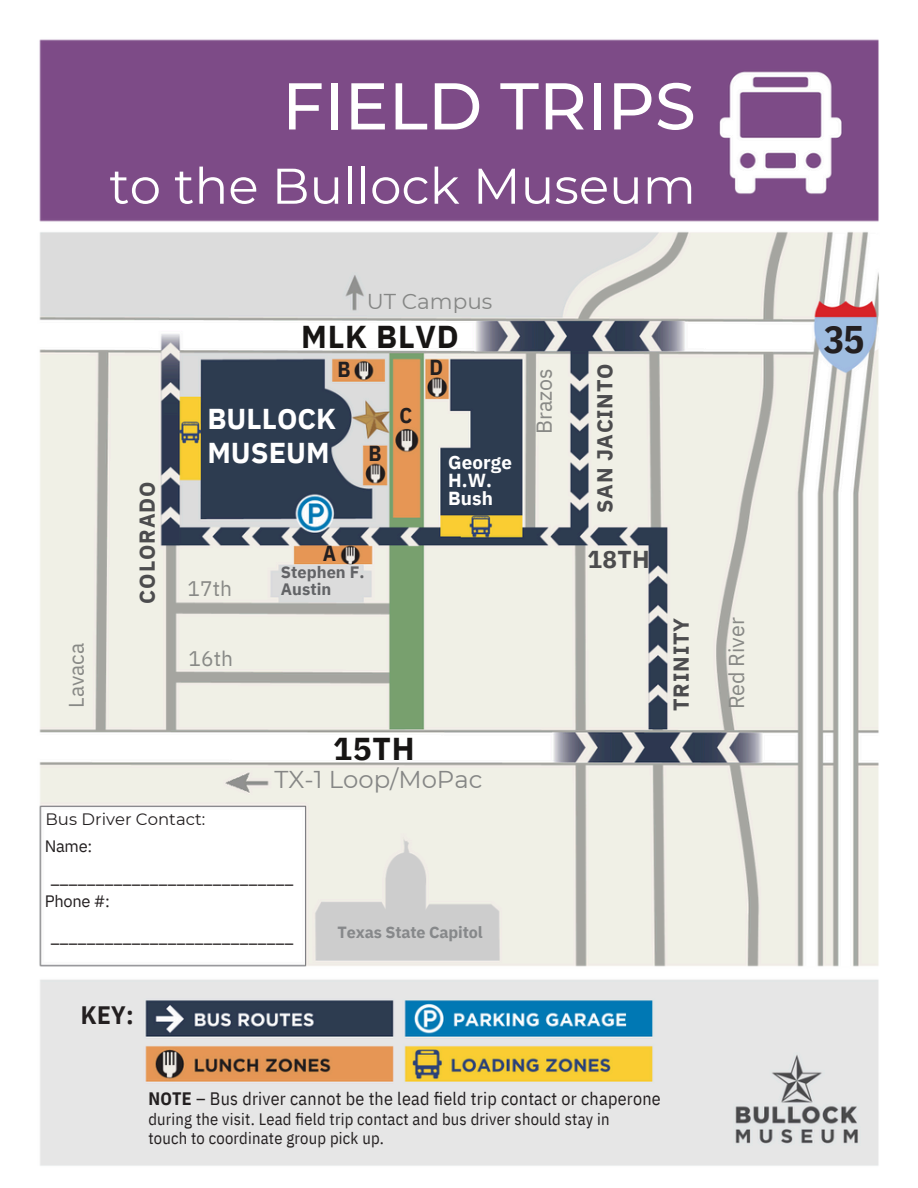
<style>
.page{position:relative;width:918px;height:1188px;background:#fff}
.page>*{position:absolute;margin:0;border:0;box-sizing:border-box;transform-origin:0 0}
.t1{font:500 66px "Montserrat";color:#fff}
.t2{font:50.1px "Montserrat";color:#fff}
.t3{font:700 38.4px "IBM Plex Sans Cond";color:#231f20}
.t4{font:700 31.5px "IBM Plex Sans";letter-spacing:.025em;color:#171514}
.t5{font:700 28.65px/33.8px "IBM Plex Sans";color:#fff}
.t6{font:700 25.2px "IBM Plex Sans Cond";color:#231f20}
.t7{font:700 24.45px "IBM Plex Sans";color:#4c4c4e}
.t8{font:24.3px "Montserrat";color:#858685}
.t9{font:700 21.75px "IBM Plex Sans Cond";color:#231f20}
.t10{font:700 21.45px "IBM Plex Sans";letter-spacing:.04em;color:#4c4c4e}
.t11{font:21.45px "IBM Plex Sans";letter-spacing:-.005em;color:#888986}
.t12{font:21.45px "Montserrat";color:#858685}
.t13{font:21px "IBM Plex Sans";color:#888986}
.t14{font:700 18.9px/18px "IBM Plex Sans";letter-spacing:.005em;color:#fff}
.t15{font:18px "IBM Plex Sans Cond";letter-spacing:.015em;color:#231f20}
.t16{font:16.5px/19.2px "IBM Plex Sans Cond";letter-spacing:.015em;color:#231f20}
.t17{font:16.5px "IBM Plex Sans";letter-spacing:-.02em;color:#231f20}
.t18{font:16.5px "Montserrat";color:#231f20}
.t19{font:700 16.5px/16.8px "IBM Plex Sans";color:#626366}
.t20{font:700 16.2px "IBM Plex Sans";letter-spacing:-.01em;color:#86888a}
.s1{font-weight:700}
</style>
<div class="page">
<img style="left:39px;top:39px;width:840px;height:1127px">
<p class="t1" style="left:282px;top:66px;width:415px">FIELD TRIPS</p>
<p class="t2" style="left:109px;top:155px;width:588px">to the Bullock Museum</p>
<p class="t12" style="left:367px;top:289px;width:127px">UT Campus</p>
<h6 class="t13" style="left:62px;top:708px;width:66px;rotate:-90deg">Lavaca</h6>
<p class="t10" style="left:133px;top:604px;width:123px;rotate:-90deg">COLORADO</p>
<h6 class="t4" style="left:301px;top:316px;width:159px">MLK BLVD</h6>
<h2 class="t9" style="left:338px;top:354px;width:15px">B</h2>
<h4 class="t9" style="left:429px;top:353px;width:15px">D</h4>
<p class="t5" style="left:207px;top:401px;width:130px">BULLOCK<br>MUSEUM</p>
<p class="t9" style="left:368px;top:439px;width:15px">B</p>
<h5 class="t9" style="left:400px;top:401px;width:14px">C</h5>
<h5 class="t13" style="left:188px;top:575px;width:46px">17th</h5>
<h3 class="t13" style="left:188px;top:644px;width:46px">16th</h3>
<p class="t9" style="left:323px;top:539px;width:15px">A</p>
<h2 class="t19" style="left:281px;top:564px;width:85px">Stephen F.<br>Austin</h2>
<h5 class="t4" style="left:333px;top:727px;width:83px">15TH</h5>
<h6 class="t14" style="left:448px;top:452px;width:65px">George<br>H.W.<br>Bush</h6>
<h6 class="t8" style="left:275px;top:764px;width:209px">TX-1 Loop/MoPac</h6>
<h6 class="t18" style="left:46px;top:809px;width:161px">Bus Driver Contact:</h6>
<p class="t17" style="left:45px;top:835px;width:49px">Name:</p>
<h3 class="t17" style="left:50px;top:866px;width:245px">___________________________</h3>
<p class="t17" style="left:45px;top:890px;width:67px">Phone #:</p>
<p class="t17" style="left:50px;top:925px;width:245px">___________________________</p>
<p class="t6" style="left:81px;top:998px;width:54px">KEY:</p>
<p class="t20" style="left:338px;top:922px;width:147px">Texas State Capitol</p>
<h2 class="t11" style="left:530px;top:434px;width:66px;rotate:-90deg">Brazos</h2>
<p class="t10" style="left:590px;top:513px;width:151px;rotate:-90deg">SAN JACINTO</p>
<p class="t7" style="left:588px;top:543px;width:64px">18TH</p>
<p class="t10" style="left:667px;top:711px;width:95px;rotate:-90deg">TRINITY</p>
<p class="t11" style="left:722px;top:709px;width:94px;rotate:-90deg">Red River</p>
<p class="t15" style="left:148px;top:1087px;width:514px"><span class="s1">NOTE</span> – Bus driver cannot be the lead field trip contact or chaperone</p>
<p class="t16" style="left:148px;top:1110px;width:463px">during the visit. Lead field trip contact and bus driver should stay in touch to coordinate group pick up.</p>
<h6 class="t3" style="left:824px;top:314px;width:42px">35</h6>
</div>
